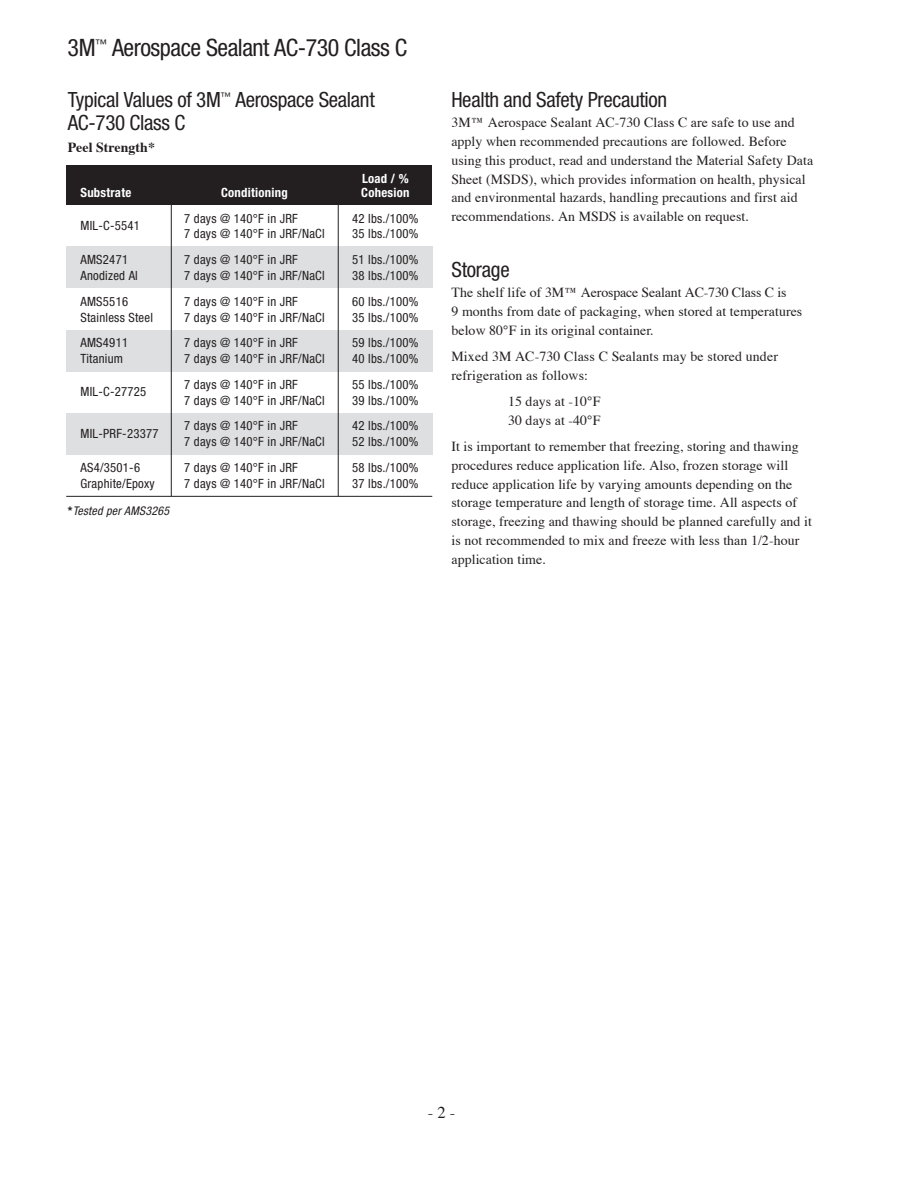
<style>
.page{position:relative;width:918px;height:1188px;background:#fff}
.page>*{position:absolute;margin:0;border:0;box-sizing:border-box;transform-origin:0 0}
.t1{font:condensed 24px "Helvetica Neue";letter-spacing:-.02em;color:#231f20}
.t2{font:condensed 21px/22.5px "Helvetica Neue";letter-spacing:-.015em;color:#231f20}
.t3{font:16.5px "Times";color:#231f20}
.t4{font:13.8px/18.8px "Times";letter-spacing:.005em;color:#231f20}
.t5{font:700 13.8px "Times";letter-spacing:.005em;color:#231f20}
.t6{font:condensed 12.75px "Helvetica Neue";letter-spacing:.02em;color:#231f20}
.t7{font:700 condensed 12.75px "Helvetica Neue";letter-spacing:.02em;color:#fff}
.t8{font:italic condensed 12px "Helvetica Neue";letter-spacing:.02em;color:#231f20}
.s1{font-weight:700;font-style:normal}
</style>
<div class="page">
<div style="left:66px;top:247px;width:366px;height:41px;background:#dedfe0"></div>
<div style="left:66px;top:330px;width:366px;height:42px;background:#dedfe0"></div>
<div style="left:66px;top:413px;width:366px;height:42px;background:#dedfe0"></div>
<div style="left:66px;top:165px;width:366px;height:40px;background:#231f20"></div>
<hr style="left:66px;top:496px;width:366px;height:1px;background:#231f20">
<hr style="left:171px;top:190px;width:1px;height:306px;background:#231f20">
<hr style="left:338px;top:190px;width:1px;height:306px;background:#231f20">
<h1 class="t1" style="left:68px;top:39px;width:341px">3M<sup>™</sup> Aerospace Sealant AC-730 Class C</h1>
<h2 class="t2" style="left:68px;top:90px;width:309px">Typical Values of 3M<sup>™</sup> Aerospace Sealant<br>AC-730 Class C</h2>
<p class="t5" style="left:68px;top:141px;width:89px">Peel Strength*</p>
<p class="t7" style="left:362px;top:174px;width:48px">Load / %</p>
<p class="t7" style="left:80px;top:188px;width:52px">Substrate</p>
<p class="t7" style="left:221px;top:188px;width:68px">Conditioning</p>
<p class="t7" style="left:361px;top:188px;width:50px">Cohesion</p>
<p class="t6" style="left:80px;top:221px;width:61px">MIL-C-5541</p>
<p class="t6" style="left:184px;top:214px;width:115px">7 days @ 140°F in JRF</p>
<p class="t6" style="left:352px;top:214px;width:68px">42 lbs./100%</p>
<p class="t6" style="left:184px;top:229px;width:142px">7 days @ 140°F in JRF/NaCl</p>
<p class="t6" style="left:352px;top:229px;width:68px">35 lbs./100%</p>
<p class="t6" style="left:80px;top:255px;width:49px">AMS2471</p>
<p class="t6" style="left:184px;top:255px;width:115px">7 days @ 140°F in JRF</p>
<p class="t6" style="left:352px;top:255px;width:68px">51 lbs./100%</p>
<p class="t6" style="left:80px;top:271px;width:59px">Anodized Al</p>
<p class="t6" style="left:184px;top:271px;width:142px">7 days @ 140°F in JRF/NaCl</p>
<p class="t6" style="left:352px;top:271px;width:68px">38 lbs./100%</p>
<p class="t6" style="left:80px;top:297px;width:49px">AMS5516</p>
<p class="t6" style="left:184px;top:297px;width:115px">7 days @ 140°F in JRF</p>
<p class="t6" style="left:352px;top:297px;width:68px">60 lbs./100%</p>
<p class="t6" style="left:80px;top:312px;width:74px">Stainless Steel</p>
<p class="t6" style="left:184px;top:312px;width:142px">7 days @ 140°F in JRF/NaCl</p>
<p class="t6" style="left:352px;top:312px;width:68px">35 lbs./100%</p>
<p class="t6" style="left:80px;top:338px;width:49px">AMS4911</p>
<p class="t6" style="left:184px;top:338px;width:115px">7 days @ 140°F in JRF</p>
<p class="t6" style="left:352px;top:338px;width:68px">59 lbs./100%</p>
<p class="t6" style="left:80px;top:354px;width:44px">Titanium</p>
<p class="t6" style="left:184px;top:354px;width:142px">7 days @ 140°F in JRF/NaCl</p>
<p class="t6" style="left:352px;top:354px;width:68px">40 lbs./100%</p>
<p class="t6" style="left:80px;top:387px;width:67px">MIL-C-27725</p>
<p class="t6" style="left:184px;top:380px;width:115px">7 days @ 140°F in JRF</p>
<p class="t6" style="left:352px;top:380px;width:68px">55 lbs./100%</p>
<p class="t6" style="left:184px;top:396px;width:142px">7 days @ 140°F in JRF/NaCl</p>
<p class="t6" style="left:352px;top:396px;width:68px">39 lbs./100%</p>
<p class="t6" style="left:80px;top:429px;width:80px">MIL-PRF-23377</p>
<p class="t6" style="left:184px;top:421px;width:115px">7 days @ 140°F in JRF</p>
<p class="t6" style="left:352px;top:421px;width:68px">42 lbs./100%</p>
<p class="t6" style="left:184px;top:437px;width:142px">7 days @ 140°F in JRF/NaCl</p>
<p class="t6" style="left:352px;top:437px;width:68px">52 lbs./100%</p>
<p class="t6" style="left:80px;top:463px;width:61px">AS4/3501-6</p>
<p class="t6" style="left:184px;top:463px;width:115px">7 days @ 140°F in JRF</p>
<p class="t6" style="left:352px;top:463px;width:68px">58 lbs./100%</p>
<p class="t6" style="left:80px;top:479px;width:76px">Graphite/Epoxy</p>
<p class="t6" style="left:184px;top:479px;width:142px">7 days @ 140°F in JRF/NaCl</p>
<p class="t6" style="left:352px;top:479px;width:68px">37 lbs./100%</p>
<p class="t8" style="left:68px;top:506px;width:103px"><span class="s1">*</span>Tested per AMS3265</p>
<h2 class="t2" style="left:451px;top:90px;width:217px">Health and Safety Precaution</h2>
<p class="t4" style="left:451px;top:115px;width:363px">3M™ Aerospace Sealant AC-730 Class C are safe to use and apply when recommended precautions are followed. Before using this product, read and understand the Material Safety Data Sheet (MSDS), which provides information on health, physical and environmental hazards, handling precautions and first aid recommendations. An MSDS is available on request.</p>
<h2 class="t2" style="left:452px;top:260px;width:60px">Storage</h2>
<p class="t4" style="left:452px;top:285px;width:352px">The shelf life of 3M™ Aerospace Sealant AC-730 Class C is<br>9 months from date of packaging, when stored at temperatures below 80°F in its original container.</p>
<p class="t4" style="left:452px;top:348px;width:328px">Mixed 3M AC-730 Class C Sealants may be stored under refrigeration as follows:</p>
<p class="t4" style="left:508px;top:393px;width:94px">15 days at -10°F<br>30 days at -40°F</p>
<p class="t4" style="left:452px;top:438px;width:362px">It is important to remember that freezing, storing and thawing procedures reduce application life. Also, frozen storage will reduce application life by varying amounts depending on the storage temperature and length of storage time. All aspects of storage, freezing and thawing should be planned carefully and it is not recommended to mix and freeze with less than 1/2-hour application time.</p>
<p class="t3" style="left:428px;top:1106px;width:29px">- 2 -</p>
</div>
